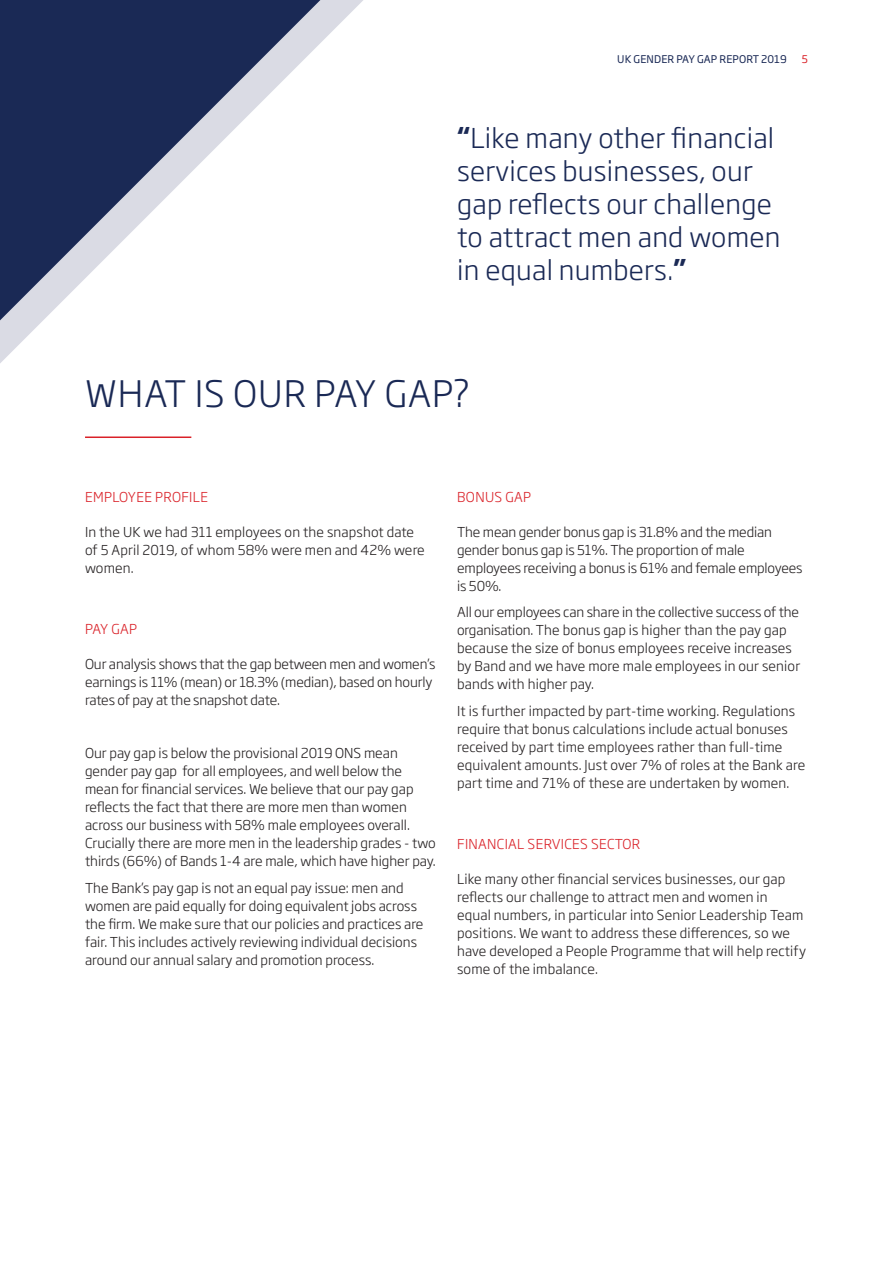
<style>
.page{position:relative;width:893px;height:1263px;background:#fff}
.page>*{position:absolute;margin:0;border:0;box-sizing:border-box;transform-origin:0 0}
.Section_Header_BLUE{font:300 36px "Soho Gothic Pro";letter-spacing:.025em;color:#1a2955}
.Quote_18_22pt{font:300 27px/33px "Soho Gothic Pro";letter-spacing:.01em;color:#1a2955}
.Body_Text{font:300 13.5px/18px "Soho Gothic Pro";color:#231f20}
.Sub_Header_RED{font:300 13.5px "Soho Gothic Pro";letter-spacing:.025em;color:#da2128}
.t1{font:10.5px "Soho Gothic Pro";letter-spacing:.015em;color:#1a2955}
.t2{font:10.5px "Soho Gothic Pro";color:#da2128}
.s1{font-weight:700}
</style>
<div class="page">
<hr style="left:85px;top:436px;width:106px;height:2px;background:#da2128">
<svg style="left:0;top:0;width:363px;height:363px"></svg>
<svg style="left:0;top:0;width:320px;height:320px;fill:#1a2955"></svg>
<p class="t1" style="left:617px;top:51px;width:171px">UK GENDER PAY GAP REPORT 2019</p>
<p class="t2" style="left:802px;top:51px;width:8px">5</p>
<p class="Quote_18_22pt" style="left:457px;top:120px;width:325px"><span class="s1">“</span>Like many other financial services businesses, our gap reflects our challenge to attract men and women in equal numbers.<span class="s1">”</span></p>
<p class="Section_Header_BLUE" style="left:85px;top:365px;width:386px">WHAT IS OUR PAY GAP?</p>
<p class="Sub_Header_RED" style="left:85px;top:486px;width:124px">EMPLOYEE PROFILE</p>
<p class="Body_Text" style="left:85px;top:522px;width:341px">In the UK we had 311 employees on the snapshot date of 5 April 2019, of whom 58% were men and 42% were women.</p>
<p class="Sub_Header_RED" style="left:85px;top:619px;width:54px">PAY GAP</p>
<p class="Body_Text" style="left:85px;top:655px;width:352px">Our analysis shows that the gap between men and women’s earnings is 11% (mean) or 18.3% (median), based on hourly rates of pay at the snapshot date.</p>
<p class="Body_Text" style="left:85px;top:744px;width:352px">Our pay gap is below the provisional 2019 ONS mean gender pay gap for all employees, and well below the mean for financial services. We believe that our pay gap reflects the fact that there are more men than women across our business with 58% male employees overall.<br>Crucially there are more men in the leadership grades - two thirds (66%) of Bands 1-4 are male, which have higher pay.</p>
<p class="Body_Text" style="left:85px;top:878px;width:340px">The Bank’s pay gap is not an equal pay issue: men and women are paid equally for doing equivalent jobs across the firm. We make sure that our policies and practices are fair. This includes actively reviewing individual decisions around our annual salary and promotion process.</p>
<p class="Sub_Header_RED" style="left:457px;top:486px;width:75px">BONUS GAP</p>
<p class="Body_Text" style="left:457px;top:522px;width:347px">The mean gender bonus gap is 31.8% and the median gender bonus gap is 51%. The proportion of male employees receiving a bonus is 61% and female employees is 50%.</p>
<p class="Body_Text" style="left:457px;top:603px;width:345px">All our employees can share in the collective success of the organisation. The bonus gap is higher than the pay gap because the size of bonus employees receive increases by Band and we have more male employees in our senior bands with higher pay.</p>
<p class="Body_Text" style="left:457px;top:701px;width:350px">It is further impacted by part-time working. Regulations require that bonus calculations include actual bonuses received by part time employees rather than full-time equivalent amounts. Just over 7% of roles at the Bank are part time and 71% of these are undertaken by women.</p>
<p class="Sub_Header_RED" style="left:457px;top:834px;width:185px">FINANCIAL SERVICES SECTOR</p>
<p class="Body_Text" style="left:457px;top:870px;width:350px">Like many other financial services businesses, our gap reflects our challenge to attract men and women in<br>equal numbers, in particular into Senior Leadership Team positions. We want to address these differences, so we have developed a People Programme that will help rectify some of the imbalance.</p>
</div>
